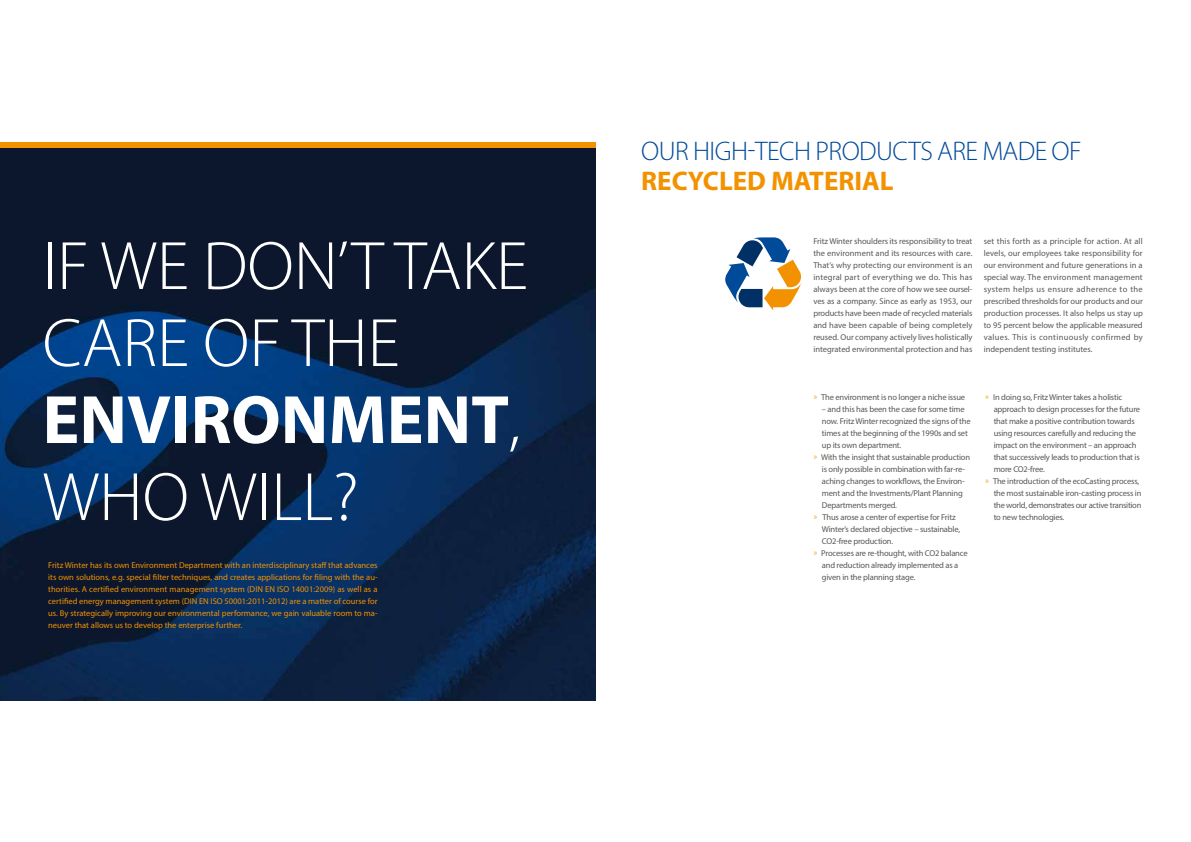
<style>
.page{position:relative;width:1191px;height:842px;background:#fff}
.page>*{position:absolute;margin:0;border:0;box-sizing:border-box;transform-origin:0 0}
.t1{font:300 69px/77px "Myriad Pro";color:#fff}
.t2{font:300 27px "Myriad Pro";letter-spacing:-.02em;color:#004a9a}
.t3{font:700 27px "Myriad Pro";color:#f39200}
.t4{font:8.5px/12px "Myriad Pro";letter-spacing:-.02em;color:#575756;text-align:justify}
.t5{font:8.5px/12px "Myriad Pro";color:#f39200;text-align:justify}
.s1{font-weight:700}
.s2{font-family:"Dax OT";font-stretch:condensed;color:#f39200}
</style>
<div class="page">
<img style="left:0;top:148px;width:595px;height:552px">
<div style="left:0;top:142px;width:595px;height:6px;background:#f39200"></div>
<svg style="left:725px;top:237px;width:76px;height:73px"></svg>
<h1 class="t1" style="left:43px;top:229px;width:487px">IF WE DON’T TAKE<br>CARE OF THE<br><span class="s1">ENVIRONMENT</span>,<br>WHO WILL?</h1>
<p class="t5" style="left:48px;top:559px;width:331px">Fritz Winter has its own Environment Department with an interdisciplinary staff that advances its own solutions, e.g. special filter techniques, and creates applications for filing with the au&shy;thorities. A certified environment management system (DIN EN ISO 14001:2009) as well as a certified energy management system (DIN EN ISO 50001:2011-2012) are a matter of course for us. By strategically improving our environmental performance, we gain valuable room to ma&shy;neuver that allows us to develop the enterprise further.</p>
<h2 class="t2" style="left:641px;top:136px;width:442px">OUR HIGH-TECH PRODUCTS ARE MADE OF</h2>
<h2 class="t3" style="left:641px;top:163px;width:254px">RECYCLED MATERIAL</h2>
<p class="t4" style="left:813px;top:235px;width:161px">Fritz Winter shoulders its responsibility to treat the environment and its resources with care.<br>That’s why protecting our environment is an integral part of everything we do. This has always been at the core of how we see oursel&shy;ves as a company. Since as early as 1953, our products have been made of recycled materials and have been capable of being completely reused. Our company actively lives holistically integrated environmental protection and has</p>
<p class="t4" style="left:983px;top:235px;width:161px">set this forth as a principle for action. At all levels, our employees take responsibility for our environment and future generations in a special way. The environment management system helps us ensure adherence to the prescribed thresholds for our products and our production processes. It also helps us stay up to 95 percent below the applicable measured values. This is continuously confirmed by independent testing institutes.</p>
<p class="t4" style="left:813px;top:391px;width:153px"><span class="s2">»</span> The environment is no longer a niche issue</p>
<p class="t4" style="left:822px;top:403px;width:144px">– and this has been the case for some time</p>
<p class="t4" style="left:822px;top:415px;width:150px">now. Fritz Winter recognized the signs of the</p>
<p class="t4" style="left:822px;top:427px;width:147px">times at the beginning of the 1990s and set</p>
<p class="t4" style="left:822px;top:439px;width:81px">up its own department.</p>
<p class="t4" style="left:813px;top:451px;width:158px"><span class="s2">»</span> With the insight that sustainable production</p>
<p class="t4" style="left:822px;top:463px;width:145px">is only possible in combination with far-re-</p>
<p class="t4" style="left:822px;top:475px;width:144px">aching changes to workflows, the Environ-</p>
<p class="t4" style="left:822px;top:487px;width:142px">ment and the Investments/Plant Planning</p>
<p class="t4" style="left:822px;top:499px;width:77px">Departments merged.</p>
<p class="t4" style="left:813px;top:511px;width:144px"><span class="s2">»</span> Thus arose a center of expertise for Fritz</p>
<p class="t4" style="left:822px;top:523px;width:140px">Winter’s declared objective – sustainable,</p>
<p class="t4" style="left:822px;top:535px;width:73px">CO2-free production.</p>
<p class="t4" style="left:813px;top:547px;width:156px"><span class="s2">»</span> Processes are re-thought, with CO2 balance</p>
<p class="t4" style="left:822px;top:559px;width:138px">and reduction already implemented as a</p>
<p class="t4" style="left:822px;top:571px;width:95px">given in the planning stage.</p>
<p class="t4" style="left:985px;top:391px;width:139px"><span class="s2">»</span> In doing so, Fritz Winter takes a holistic</p>
<p class="t4" style="left:993px;top:403px;width:148px">approach to design processes for the future</p>
<p class="t4" style="left:993px;top:415px;width:143px">that make a positive contribution towards</p>
<p class="t4" style="left:993px;top:427px;width:144px">using resources carefully and reducing the</p>
<p class="t4" style="left:993px;top:439px;width:144px">impact on the environment – an approach</p>
<p class="t4" style="left:993px;top:451px;width:148px">that successively leads to production that is</p>
<p class="t4" style="left:993px;top:463px;width:53px">more CO2-free.</p>
<p class="t4" style="left:985px;top:475px;width:156px"><span class="s2">»</span> The introduction of the ecoCasting process,</p>
<p class="t4" style="left:993px;top:487px;width:149px">the most sustainable iron-casting process in</p>
<p class="t4" style="left:993px;top:499px;width:149px">the world, demonstrates our active transition</p>
<p class="t4" style="left:993px;top:511px;width:72px">to new technologies.</p>
</div>
